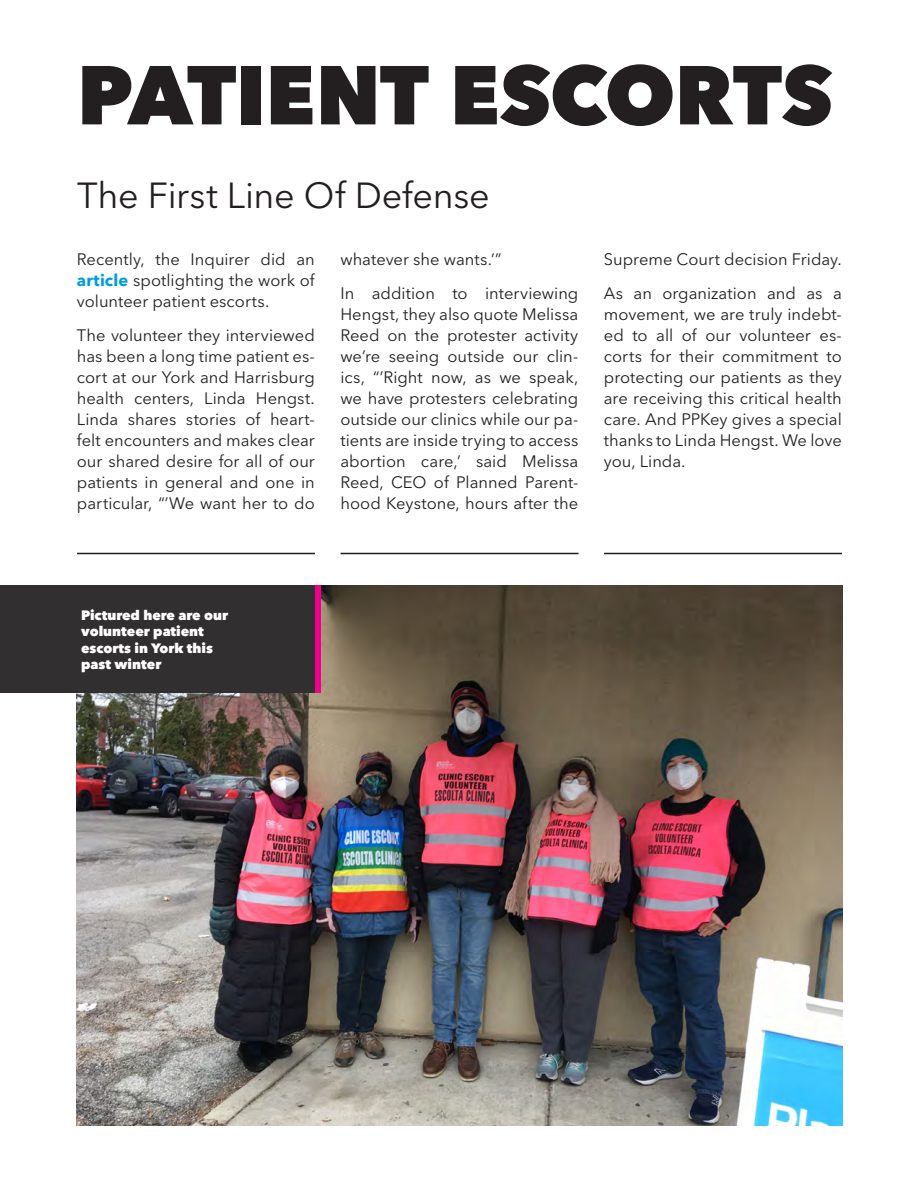
<style>
.page{position:relative;width:918px;height:1188px;background:#fff}
.page>*{position:absolute;margin:0;border:0;box-sizing:border-box;transform-origin:0 0}
.Paragraph{font:800 82.5px "Avenir Next LT Pro";letter-spacing:-.01em;color:#231f20}
.Paragraph-2{font:36px "Avenir Next LT Pro";letter-spacing:-.005em;color:#231f20}
.Paragraph-3{font:16.5px/21px "Avenir Next LT Pro";color:#231f20;text-align:justify}
.t1{font:800 13.5px/16.2px "Avenir Next LT Pro";color:#fff}
.s1{font-weight:700;color:#009cde}
</style>
<div class="page">
<img style="left:77px;top:586px;width:765px;height:540px">
<div style="left:315px;top:586px;width:6px;height:107px;background:#ed028c"></div>
<div style="left:0;top:586px;width:315px;height:107px;background:#312f30"></div>
<hr style="left:77px;top:553px;width:238px;height:1px;background:#231f20">
<hr style="left:341px;top:553px;width:238px;height:1px;background:#231f20">
<hr style="left:604px;top:553px;width:238px;height:1px;background:#231f20">
<p class="Paragraph" style="left:77px;top:44px;width:758px">PATIENT ESCORTS</p>
<p class="Paragraph-2" style="left:77px;top:174px;width:414px">The First Line Of Defense</p>
<p class="Paragraph-3" style="left:77px;top:248px;width:239px">Recently, the Inquirer did an <span class="s1">article</span> spotlighting the work of volunteer patient escorts.</p>
<p class="Paragraph-3" style="left:77px;top:325px;width:239px">The volunteer they interviewed has been a long time patient es&shy;cort at our York and Harrisburg health centers, Linda Hengst.<br>Linda shares stories of heart&shy;felt encounters and makes clear our shared desire for all of our patients in general and one in particular, “’We want her to do</p>
<p class="Paragraph-3" style="left:340px;top:248px;width:163px">whatever she wants.’”</p>
<p class="Paragraph-3" style="left:340px;top:283px;width:239px">In addition to interviewing Hengst, they also quote Melissa Reed on the protester activity we’re seeing outside our clin&shy;ics, “’Right now, as we speak, we have protesters celebrating outside our clinics while our pa&shy;tients are inside trying to access abortion care,’ said Melissa Reed, CEO of Planned Parent&shy;hood Keystone, hours after the</p>
<p class="Paragraph-3" style="left:604px;top:248px;width:239px">Supreme Court decision Friday.</p>
<p class="Paragraph-3" style="left:604px;top:283px;width:239px">As an organization and as a movement, we are truly indebt&shy;ed to all of our volunteer es&shy;corts for their commitment to protecting our patients as they are receiving this critical health care. And PPKey gives a special thanks to Linda Hengst. We love you, Linda.</p>
<p class="t1" style="left:81px;top:607px;width:148px">Pictured here are our volunteer patient escorts in York this past winter</p>
</div>
